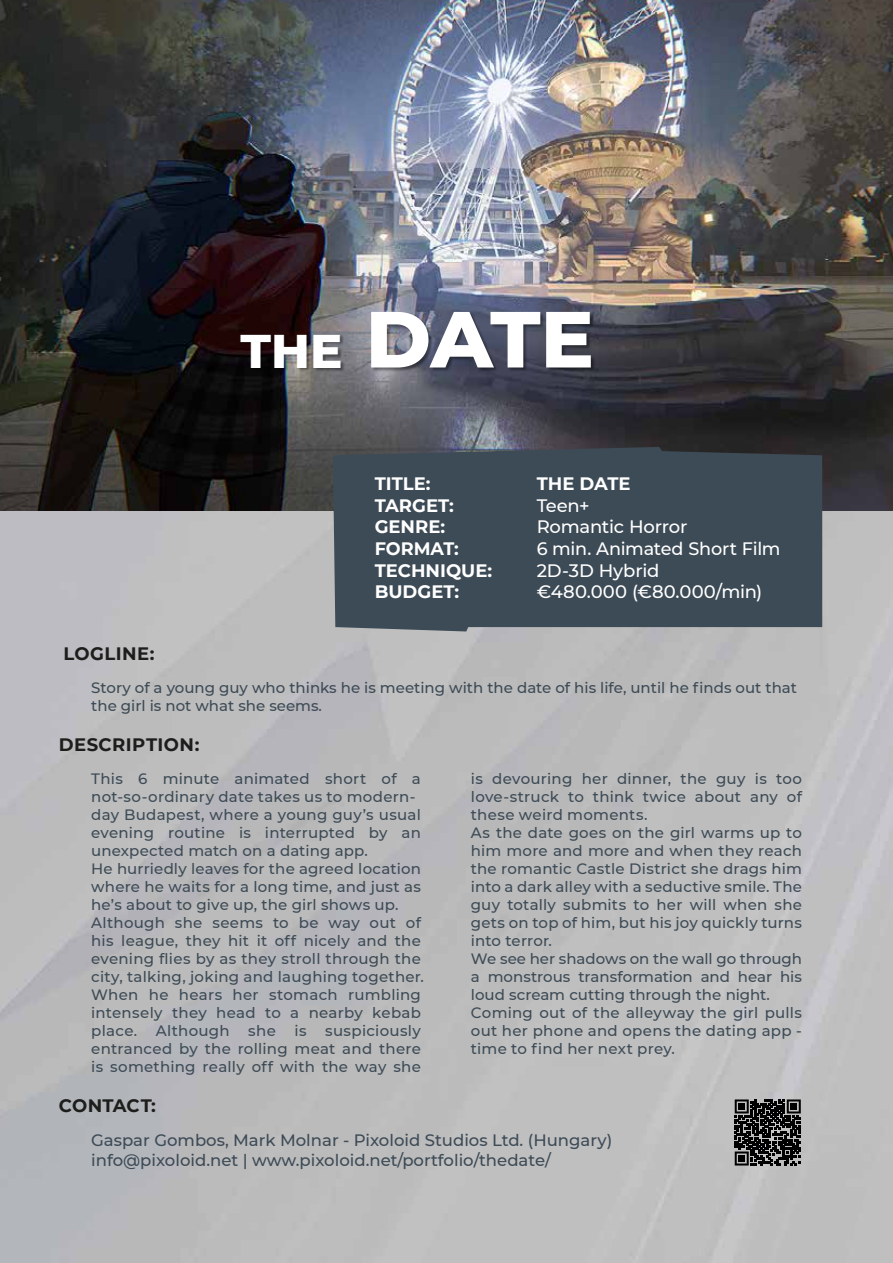
<style>
.page{position:relative;width:893px;height:1263px;background:#fff}
.page>*{position:absolute;margin:0;border:0;box-sizing:border-box;transform-origin:0 0}
.t1{font:800 79.35px "Montserrat";color:#fff}
.t2{font:500 18px "Montserrat";letter-spacing:-.01em;color:#fff}
.t3{font:700 18px "Montserrat";color:#fff}
.t4{font:700 18px "Montserrat";letter-spacing:.025em;color:#1d1d1b}
.t5{font:500 18px "Montserrat";letter-spacing:.01em;color:#fff}
.t6{font:500 16.5px/19.8px "Montserrat";color:#3d4b56}
.t7{font:500 15px/18px "Montserrat";letter-spacing:.015em;color:#3d4b56}
.s1{font-size:48.15px}
</style>
<div class="page">
<img style="left:0;top:510px;width:893px;height:753px">
<img style="left:0;top:0;width:893px;height:510px">
<svg style="left:241px;top:312px;width:354px;height:60px;background:#47454f"></svg>
<div style="left:333px;top:447px;width:489px;height:184px;background:#3d4b56"></div>
<svg style="left:735px;top:1099px;width:66px;height:66px;background:#383838"></svg>
<h1 class="t1" style="left:241px;top:281px;width:355px"><span class="s1">THE</span> DATE</h1>
<p class="t4" style="left:63px;top:640px;width:93px">LOGLINE:</p>
<p class="t3" style="left:375px;top:471px;width:57px">TITLE:</p>
<p class="t3" style="left:537px;top:471px;width:95px">THE DATE</p>
<p class="t3" style="left:375px;top:492px;width:81px">TARGET:</p>
<p class="t2" style="left:537px;top:493px;width:55px">Teen+</p>
<p class="t3" style="left:375px;top:514px;width:72px">GENRE:</p>
<p class="t2" style="left:537px;top:514px;width:152px">Romantic Horror</p>
<p class="t3" style="left:375px;top:536px;width:86px">FORMAT:</p>
<p class="t2" style="left:537px;top:536px;width:245px">6 min. Animated Short Film</p>
<p class="t3" style="left:375px;top:557px;width:119px">TECHNIQUE:</p>
<p class="t2" style="left:537px;top:558px;width:124px">2D-3D Hybrid</p>
<p class="t3" style="left:375px;top:579px;width:86px">BUDGET:</p>
<p class="t5" style="left:537px;top:579px;width:227px">€480.000 (€80.000/min)</p>
<p class="t7" style="left:91px;top:678px;width:707px">Story of a young guy who thinks he is meeting with the date of his life, until he finds out that the girl is not what she seems.</p>
<p class="t4" style="left:59px;top:732px;width:142px">DESCRIPTION:</p>
<p class="t7" style="left:91px;top:769px;width:334px">This 6 minute animated short of a not-so-ordinary date takes us to modern&shy;day Budapest, where a young guy’s usual evening routine is interrupted by an unexpected match on a dating app.<br>He hurriedly leaves for the agreed location where he waits for a long time, and just as he’s about to give up, the girl shows up.<br>Although she seems to be way out of his league, they hit it off nicely and the evening flies by as they stroll through the city, talking, joking and laughing together.<br>When he hears her stomach rumbling intensely they head to a nearby kebab place. Although she is suspiciously entranced by the rolling meat and there is something really off with the way she</p>
<p class="t7" style="left:471px;top:769px;width:333px">is devouring her dinner, the guy is too love-struck to think twice about any of these weird moments.<br>As the date goes on the girl warms up to him more and more and when they reach the romantic Castle District she drags him into a dark alley with a seductive smile. The guy totally submits to her will when she gets on top of him, but his joy quickly turns into terror.<br>We see her shadows on the wall go through a monstrous transformation and hear his loud scream cutting through the night.<br>Coming out of the alleyway the girl pulls out her phone and opens the dating app - time to find her next prey.</p>
<p class="t4" style="left:59px;top:1093px;width:99px">CONTACT:</p>
<p class="t6" style="left:91px;top:1129px;width:523px">Gaspar Gombos, Mark Molnar - Pixoloid Studios Ltd. (Hungary) info@pixoloid.net | www.pixoloid.net/portfolio/thedate/</p>
</div>
